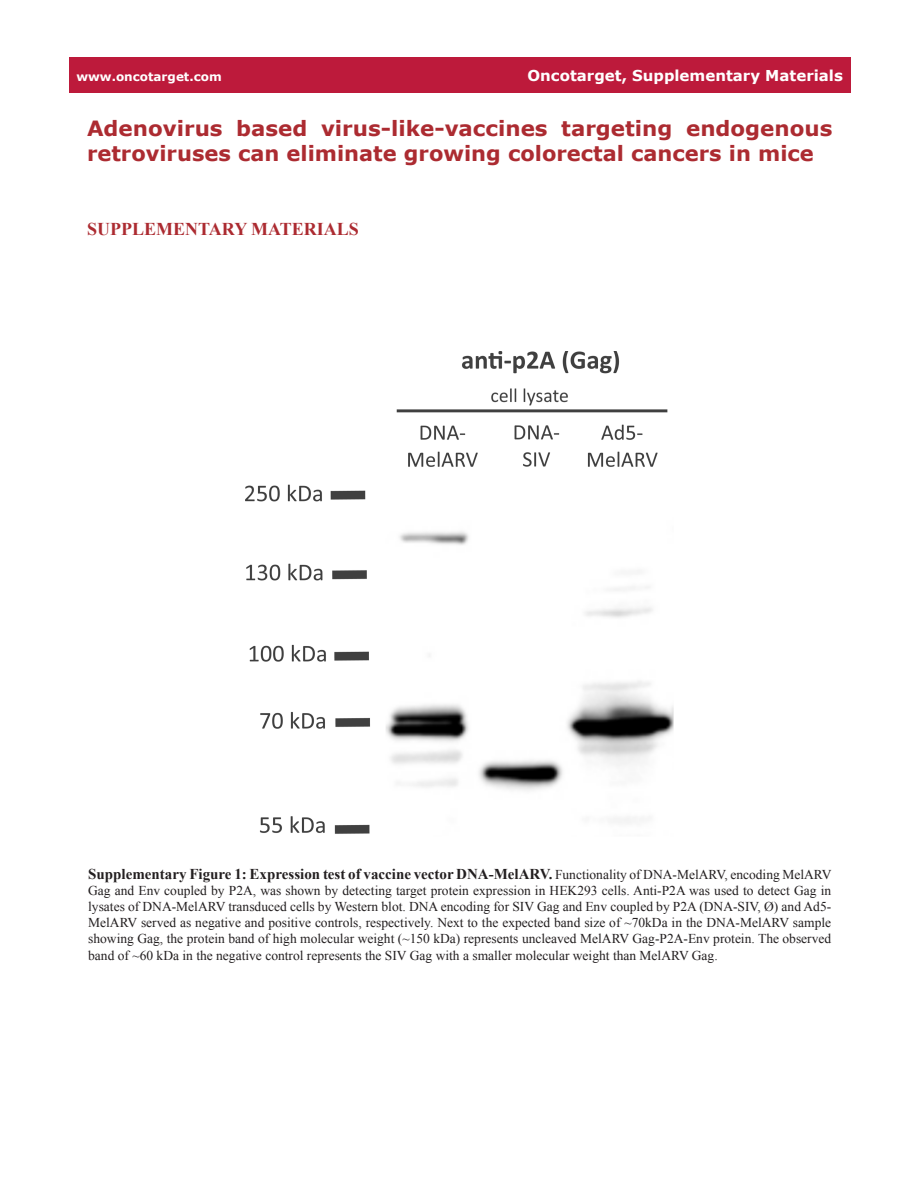
<style>
.page{position:relative;width:918px;height:1188px;background:#fff}
.page>*{position:absolute;margin:0;border:0;box-sizing:border-box;transform-origin:0 0}
.t1{font:700 21px/25.2px "Verdana";color:#ac2b31}
.Heading{font:700 18px "Times New Roman";color:#ac2b31}
.Figuretrx{font:700 15px "Times New Roman";color:#231f20}
.t2{font:700 15px "Verdana";color:#fff}
.Figuretrx-2{font:13.5px/16.2px "Times New Roman";color:#231f20;text-align:justify}
.t3{font:700 12px "Verdana";color:#fff}
.s1{font-weight:400;font-size:13.5px}
</style>
<div class="page">
<div style="left:69px;top:57px;width:781px;height:36px;background:#bd1a3b"></div>
<img style="left:246px;top:351px;width:428px;height:483px">
<p class="t3" style="left:76px;top:68px;width:147px">www.oncotarget.com</p>
<p class="t2" style="left:528px;top:65px;width:317px">Oncotarget, Supplementary Materials</p>
<p class="t1" style="left:87px;top:115px;width:747px">Adenovirus based virus-like-vaccines targeting endogenous retroviruses can eliminate growing colorectal cancers in mice</p>
<p class="Heading" style="left:87px;top:216px;width:273px">SUPPLEMENTARY MATERIALS</p>
<p class="Figuretrx" style="left:88px;top:863px;width:745px">Supplementary Figure 1: Expression test of vaccine vector DNA-MelARV. <span class="s1">Functionality of DNA-MelARV, encoding MelARV</span></p>
<p class="Figuretrx-2" style="left:88px;top:882px;width:745px">Gag and Env coupled by P2A, was shown by detecting target protein expression in HEK293 cells. Anti-P2A was used to detect Gag in lysates of DNA-MelARV transduced cells by Western blot. DNA encoding for SIV Gag and Env coupled by P2A (DNA-SIV, Ø) and Ad5- MelARV served as negative and positive controls, respectively. Next to the expected band size of ~70kDa in the DNA-MelARV sample showing Gag, the protein band of high molecular weight (~150 kDa) represents uncleaved MelARV Gag-P2A-Env protein. The observed band of ~60 kDa in the negative control represents the SIV Gag with a smaller molecular weight than MelARV Gag.</p>
</div>
